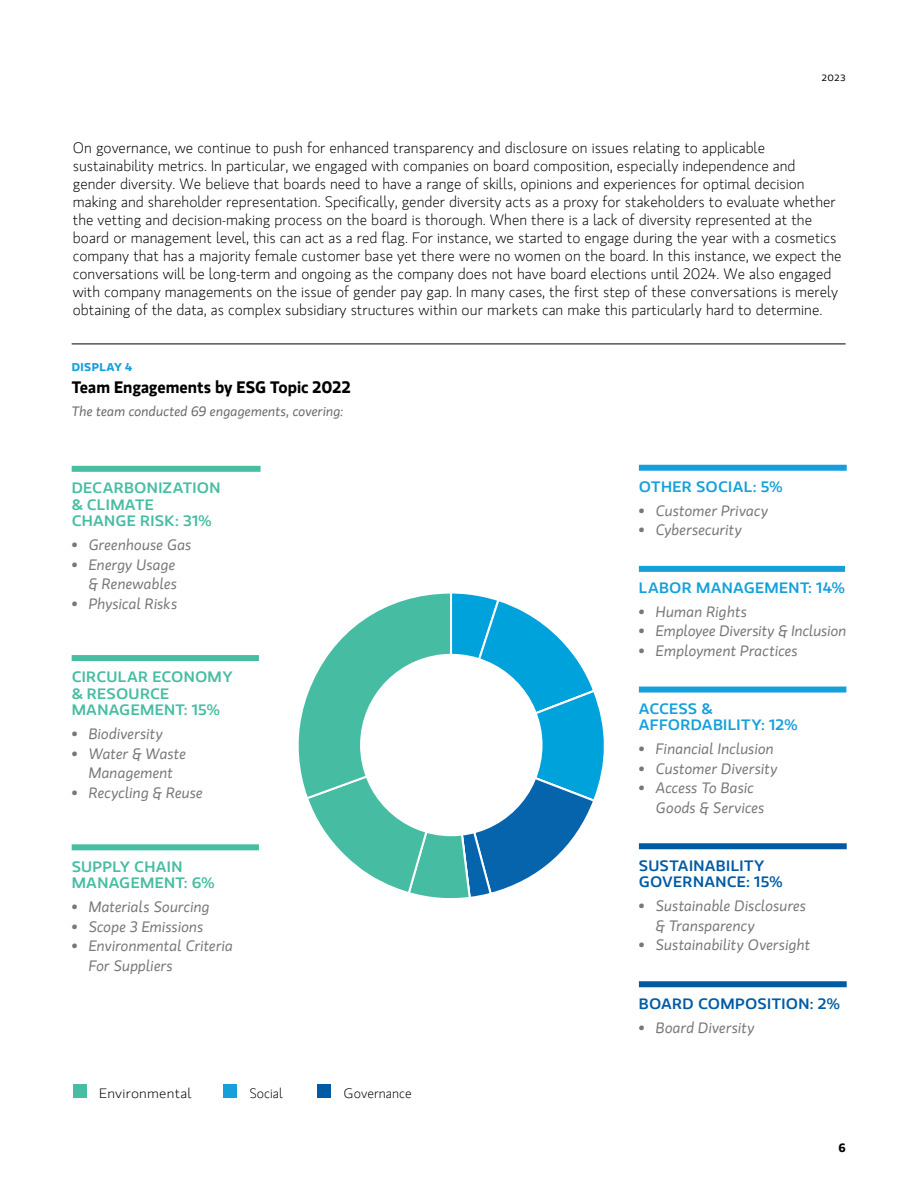
<style>
.page{position:relative;width:918px;height:1188px;background:#fff}
.page>*{position:absolute;margin:0;border:0;box-sizing:border-box;transform-origin:0 0}
.t1{font:700 16.5px "MS Gloriola II Std";color:#000}
.t2{font:300 15px/18px "MS Gloriola II Std";color:#000}
.t3{font:italic 15px/19.5px "MS Gloriola II Std";letter-spacing:.005em;color:#77787b}
.t4{font:500 15px/16.5px "MS Gloriola II Std";letter-spacing:.02em;color:#47bda2;scale:1.1 1}
.t5{font:500 15px/16.5px "MS Gloriola II Std";letter-spacing:.02em;color:#16a0db;scale:1.1 1}
.t6{font:500 15px/16.5px "MS Gloriola II Std";letter-spacing:.02em;color:#015ba4;scale:1.1 1}
.t7{font:italic 13.5px "MS Gloriola II Std";letter-spacing:.005em;color:#696a6d}
.t8{font:300 13.5px "MS Gloriola II Std";letter-spacing:.005em;color:#000;scale:1.1 1}
.t9{font:300 13.5px "MS Gloriola II Std";letter-spacing:.005em;color:#000}
.t10{font:700 12px "MS Gloriola II Std";color:#000}
.t11{font:700 11.25px "MS Gloriola II Std";letter-spacing:.03em;color:#16a0db;scale:1.1 1}
.t12{font:9px "MS Gloriola II Std";color:#000;scale:1.1 1}
</style>
<div class="page">
<hr style="left:72px;top:344px;width:774px;height:1px;background:#000">
<svg style="left:298px;top:593px;width:306px;height:306px"></svg>
<div style="left:360px;top:654px;width:183px;height:182px;background:#fff;border-radius:50%"></div>
<div style="left:639px;top:566px;width:206px;height:6px;background:#16a0db"></div>
<div style="left:639px;top:465px;width:208px;height:6px;background:#16a0db"></div>
<div style="left:72px;top:466px;width:189px;height:6px;background:#47bda2"></div>
<div style="left:72px;top:655px;width:187px;height:6px;background:#47bda2"></div>
<div style="left:72px;top:844px;width:187px;height:6px;background:#47bda2"></div>
<div style="left:639px;top:981px;width:208px;height:6px;background:#015ba4"></div>
<div style="left:639px;top:843px;width:208px;height:6px;background:#015ba4"></div>
<div style="left:639px;top:687px;width:207px;height:6px;background:#16a0db"></div>
<div style="left:73px;top:1085px;width:13px;height:13px;background:#47bda2"></div>
<div style="left:224px;top:1085px;width:13px;height:13px;background:#16a0db"></div>
<div style="left:318px;top:1085px;width:13px;height:13px;background:#015ba4"></div>
<p class="t12" style="left:822px;top:72px;width:23px">2023</p>
<p class="t2" style="left:73px;top:139px;width:770px">On governance, we continue to push for enhanced transparency and disclosure on issues relating to applicable sustainability metrics. In particular, we engaged with companies on board composition, especially independence and gender diversity. We believe that boards need to have a range of skills, opinions and experiences for optimal decision making and shareholder representation. Specifically, gender diversity acts as a proxy for stakeholders to evaluate whether the vetting and decision-making process on the board is thorough. When there is a lack of diversity represented at the board or management level, this can act as a red flag. For instance, we started to engage during the year with a cosmetics company that has a majority female customer base yet there were no women on the board. In this instance, we expect the conversations will be long-term and ongoing as the company does not have board elections until 2024. We also engaged with company managements on the issue of gender pay gap. In many cases, the first step of these conversations is merely obtaining of the data, as complex subsidiary structures within our markets can make this particularly hard to determine.</p>
<p class="t11" style="left:72px;top:359px;width:57px">DISPLAY 4</p>
<p class="t1" style="left:72px;top:376px;width:281px">Team Engagements by ESG Topic 2022</p>
<p class="t7" style="left:72px;top:402px;width:273px">The team conducted 69 engagements, covering:</p>
<p class="t4" style="left:72px;top:479px;width:137px">DECARBONIZATION &amp; CLIMATE<br>CHANGE RISK: 31%</p>
<p class="t3" style="left:72px;top:535px;width:121px">• Greenhouse Gas</p>
<p class="t3" style="left:72px;top:554px;width:107px;text-align:right">• Energy Usage &amp; Renewables</p>
<p class="t3" style="left:72px;top:593px;width:107px">• Physical Risks</p>
<p class="t4" style="left:72px;top:668px;width:148px">CIRCULAR ECONOMY &amp; RESOURCE<br>MANAGEMENT: 15%</p>
<p class="t3" style="left:72px;top:724px;width:93px">• Biodiversity</p>
<p class="t3" style="left:72px;top:744px;width:116px;text-align:center">• Water &amp; Waste<br>Management</p>
<p class="t3" style="left:72px;top:783px;width:133px">• Recycling &amp; Reuse</p>
<p class="t4" style="left:72px;top:858px;width:131px">SUPPLY CHAIN<br>MANAGEMENT: 6%</p>
<p class="t3" style="left:72px;top:897px;width:140px">• Materials Sourcing</p>
<p class="t3" style="left:72px;top:916px;width:133px">• Scope 3 Emissions</p>
<p class="t3" style="left:89px;top:936px;width:146px;text-indent:-17px">• Environmental Criteria<br>For Suppliers</p>
<p class="t8" style="left:99px;top:1084px;width:86px">Environmental</p>
<p class="t9" style="left:250px;top:1084px;width:35px">Social</p>
<p class="t8" style="left:344px;top:1084px;width:63px">Governance</p>
<p class="t5" style="left:639px;top:478px;width:132px">OTHER SOCIAL: 5%</p>
<p class="t3" style="left:639px;top:500px;width:131px">• Customer Privacy</p>
<p class="t3" style="left:639px;top:520px;width:105px">• Cybersecurity</p>
<p class="t5" style="left:639px;top:579px;width:189px">LABOR MANAGEMENT: 14%</p>
<p class="t3" style="left:639px;top:602px;width:110px">• Human Rights</p>
<p class="t3" style="left:639px;top:621px;width:209px">• Employee Diversity &amp; Inclusion</p>
<p class="t3" style="left:639px;top:641px;width:161px">• Employment Practices</p>
<p class="t5" style="left:639px;top:700px;width:146px">ACCESS &amp;<br>AFFORDABILITY: 12%</p>
<p class="t3" style="left:639px;top:739px;width:137px">• Financial Inclusion</p>
<p class="t3" style="left:639px;top:758px;width:140px">• Customer Diversity</p>
<p class="t3" style="left:656px;top:778px;width:110px;text-indent:-17px">• Access To Basic<br>Goods &amp; Services</p>
<p class="t6" style="left:639px;top:857px;width:132px">SUSTAINABILITY<br>GOVERNANCE: 15%</p>
<p class="t3" style="left:656px;top:896px;width:152px;text-indent:-17px">• Sustainable Disclosures &amp; Transparency</p>
<p class="t3" style="left:639px;top:935px;width:173px">• Sustainability Oversight</p>
<p class="t6" style="left:639px;top:995px;width:184px">BOARD COMPOSITION: 2%</p>
<p class="t3" style="left:639px;top:1017px;width:117px">• Board Diversity</p>
<p class="t10" style="left:838px;top:1139px;width:9px">6</p>
</div>
